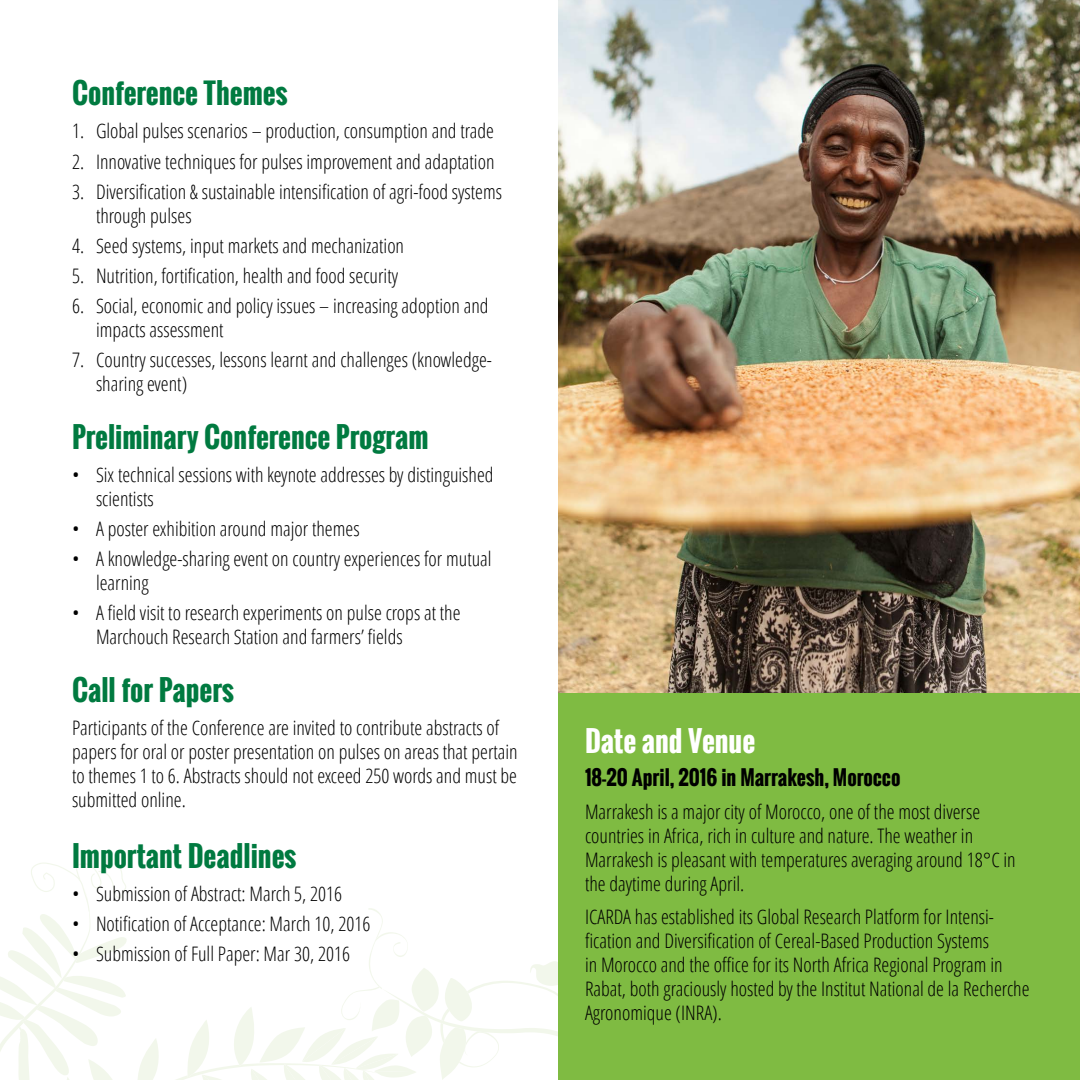
<style>
.page{position:relative;width:1080px;height:1080px;background:#fff}
.page>*{position:absolute;margin:0;border:0;box-sizing:border-box;transform-origin:0 0}
.t1{font:700 28px "Oswald";color:#007a40}
.t2{font:700 28px "Oswald";color:#fff}
.t3{font:300 condensed 20px/24px "Open Sans";color:#000}
.t4{font:700 20px "Oswald";color:#000}
</style>
<div class="page">
<img style="left:558px;top:0;width:522px;height:693px">
<svg style="left:0;top:863px;width:558px;height:217px"></svg>
<div style="left:558px;top:693px;width:522px;height:387px;background:#7fbb42"></div>
<h1 class="t1" style="left:72px;top:72px;width:217px">Conference Themes</h1>
<p class="t3" style="left:72px;top:119px;width:424px">1. Global pulses scenarios – production, consumption and trade</p>
<p class="t3" style="left:72px;top:149px;width:424px">2. Innovative techniques for pulses improvement and adaptation</p>
<p class="t3" style="left:96px;top:179px;width:408px;text-indent:-24px">3. Diversification &amp; sustainable intensification of agri-food systems through pulses</p>
<p class="t3" style="left:72px;top:233px;width:334px">4. Seed systems, input markets and mechanization</p>
<p class="t3" style="left:72px;top:263px;width:328px">5. Nutrition, fortification, health and food security</p>
<p class="t3" style="left:96px;top:293px;width:394px;text-indent:-24px">6. Social, economic and policy issues – increasing adoption and impacts assessment</p>
<p class="t3" style="left:96px;top:347px;width:398px;text-indent:-24px">7. Country successes, lessons learnt and challenges (knowledge&shy;sharing event)</p>
<h1 class="t1" style="left:72px;top:416px;width:358px">Preliminary Conference Program</h1>
<p class="t3" style="left:96px;top:462px;width:399px;text-indent:-24px">• Six technical sessions with keynote addresses by distinguished scientists</p>
<p class="t3" style="left:72px;top:516px;width:289px">• A poster exhibition around major themes</p>
<p class="t3" style="left:96px;top:546px;width:397px;text-indent:-24px">• A knowledge-sharing event on country experiences for mutual learning</p>
<p class="t3" style="left:96px;top:600px;width:366px;text-indent:-24px">• A field visit to research experiments on pulse crops at the<br>Marchouch Research Station and farmers’ fields</p>
<h1 class="t1" style="left:72px;top:669px;width:164px">Call for Papers</h1>
<p class="t3" style="left:72px;top:715px;width:447px">Participants of the Conference are invited to contribute abstracts of papers for oral or poster presentation on pulses on areas that pertain to themes 1 to 6. Abstracts should not exceed 250 words and must be submitted online.</p>
<h1 class="t1" style="left:72px;top:835px;width:226px">Important Deadlines</h1>
<p class="t3" style="left:72px;top:881px;width:272px">• Submission of Abstract: March 5, 2016</p>
<p class="t3" style="left:72px;top:911px;width:300px">• Notification of Acceptance: March 10, 2016</p>
<p class="t3" style="left:72px;top:941px;width:280px">• Submission of Full Paper: Mar 30, 2016</p>
<h1 class="t2" style="left:585px;top:720px;width:172px">Date and Venue</h1>
<p class="t4" style="left:585px;top:763px;width:317px">18-20 April, 2016 in Marrakesh, Morocco</p>
<p class="t3" style="left:585px;top:800px;width:432px">Marrakesh is a major city of Morocco, one of the most diverse countries in Africa, rich in culture and nature. The weather in Marrakesh is pleasant with temperatures averaging around 18°C in the daytime during April.</p>
<p class="t3" style="left:585px;top:905px;width:446px">ICARDA has established its Global Research Platform for Intensi&shy;fication and Diversification of Cereal-Based Production Systems<br>in Morocco and the office for its North Africa Regional Program in Rabat, both graciously hosted by the Institut National de la Recherche Agronomique (INRA).</p>
</div>
